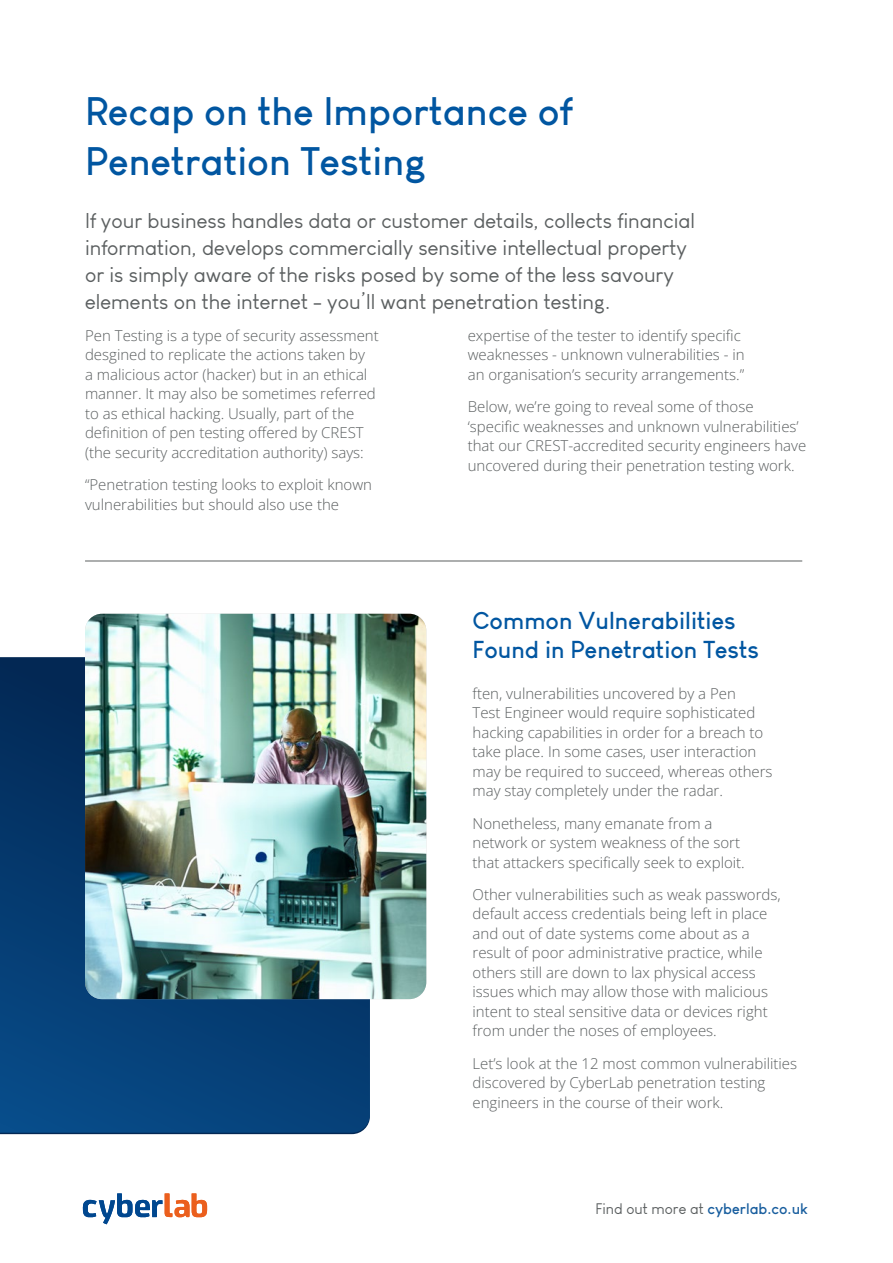
<style>
.page{position:relative;width:893px;height:1263px;background:#fff}
.page>*{position:absolute;margin:0;border:0;box-sizing:border-box;transform-origin:0 0}
.Main_header{font:700 39px/50.4px "Louis George Cafe";color:#0156a1}
.Header_2a{font:700 24px/28.8px "Louis George Cafe";color:#0156a1}
.Intro_para{font:21px/27px "Louis George Cafe";color:#5b5f60}
.Body{font:15px/19.5px "Open Sans";color:#5b5f60}
.t1{font:700 15px "Louis George Cafe";color:#175d9e}
.s1{font-weight:400;color:#5b5f60}
</style>
<div class="page">
<svg style="left:83px;top:1193px;width:124px;height:31px"></svg>
<svg style="left:0;top:657px;width:370px;height:476px;background:#053d72"></svg>
<hr style="left:85px;top:561px;width:717px;height:1px;background:#5b5f60">
<img style="left:85px;top:614px;width:341px;height:385px">
<p class="Main_header" style="left:85px;top:85px;width:488px">Recap on the Importance of<br>Penetration Testing</p>
<p class="Intro_para" style="left:85px;top:207px;width:612px">If your business handles data or customer details, collects financial information, develops commercially sensitive intellectual property or is simply aware of the risks posed by some of the less savoury elements on the internet - you’ll want penetration testing.</p>
<p class="Body" style="left:85px;top:325px;width:295px">Pen Testing is a type of security assessment desgined to replicate the actions taken by<br>a malicious actor (hacker) but in an ethical manner. It may also be sometimes referred to as ethical hacking. Usually, part of the definition of pen testing offered by CREST (the security accreditation authority) says:</p>
<p class="Body" style="left:85px;top:474px;width:289px">“Penetration testing looks to exploit known vulnerabilities but should also use the</p>
<p class="Body" style="left:468px;top:325px;width:278px">expertise of the tester to identify specific weaknesses - unknown vulnerabilities - in an organisation’s security arrangements.”</p>
<p class="Body" style="left:468px;top:396px;width:340px">Below, we’re going to reveal some of those ‘specific weaknesses and unknown vulnerabilities’ that our CREST-accredited security engineers have uncovered during their penetration testing work.</p>
<p class="Header_2a" style="left:472px;top:606px;width:288px">Common Vulnerabilities<br>Found in Penetration Tests</p>
<p class="Body" style="left:472px;top:683px;width:302px">ften, vulnerabilities uncovered by a Pen<br>Test Engineer would require sophisticated hacking capabilities in order for a breach to take place. In some cases, user interaction may be required to succeed, whereas others may stay completely under the radar.</p>
<p class="Body" style="left:472px;top:813px;width:274px">Nonetheless, many emanate from a network or system weakness of the sort that attackers specifically seek to exploit.</p>
<p class="Body" style="left:472px;top:884px;width:310px">Other vulnerabilities such as weak passwords, default access credentials being left in place and out of date systems come about as a result of poor administrative practice, while others still are down to lax physical access issues which may allow those with malicious intent to steal sensitive data or devices right from under the noses of employees.</p>
<p class="Body" style="left:472px;top:1053px;width:326px">Let’s look at the 12 most common vulnerabilities discovered by CyberLab penetration testing engineers in the course of their work.</p>
<p class="t1" style="left:595px;top:1199px;width:214px"><span class="s1">Find out more at</span> cyberlab.co.uk</p>
</div>
